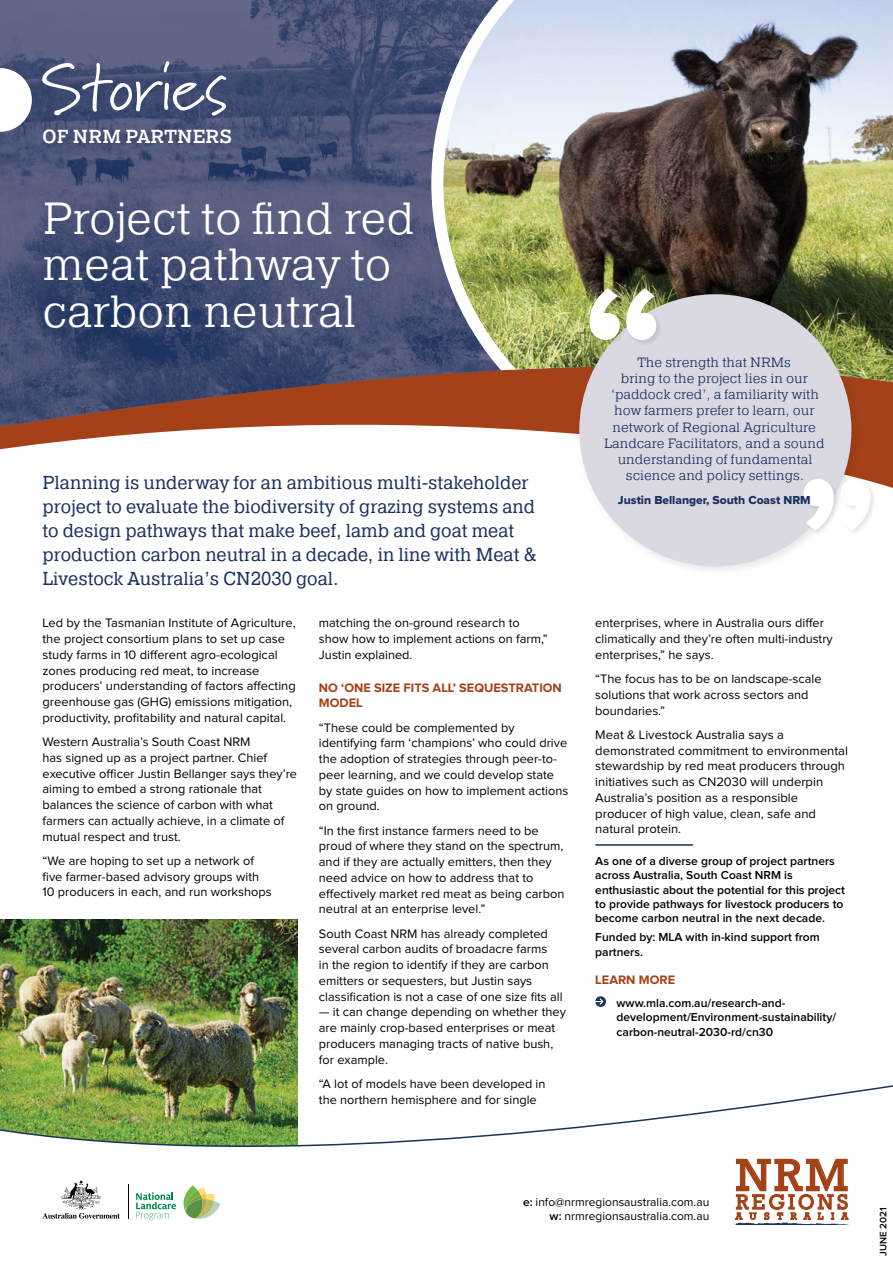
<style>
.page{position:relative;width:893px;height:1263px;background:#fff}
.page>*{position:absolute;margin:0;border:0;box-sizing:border-box;transform-origin:0 0}
.t1{font:66.75px "Marydale";color:#fff}
.t2{font:300 45px/46.5px "Pragmatica Slab";color:#fff}
.t3{font:44.85px "Geometric Slab 712 BT Medium A";color:#a44118;scale:1.04 1}
.t4{font:500 18.9px "Pragmatica Slab";letter-spacing:.01em;color:#fff;scale:.96 1}
.t5{font:18.75px/24px "Pragmatica Slab";color:#1a325e;scale:.95 1}
.t6{font:300 13.5px/16.2px "Pragmatica Slab";color:#1a325e;text-align:center}
.t7{font:12.75px/15.8px "Proxima Nova";color:#000}
.t8{font:700 12.75px/15.8px "Proxima Nova";color:#a44118}
.t9{font:600 12px/14.4px "Proxima Nova";color:#000}
.t10{font:12px "Proxima Nova";color:#000}
.t11{font:12px "Proxima Nova Extrabld";color:#1a325e}
.t12{font:600 9.75px "Proxima Nova";color:#000}
.t13{font:9.3px "Geometric Slab 712 BT Medium A";color:#a44118;scale:1.07 1}
.s1{font-weight:600}
</style>
<div class="page">
<img style="left:0;top:919px;width:298px;height:162px">
<svg style="left:0;top:1081px;width:893px;height:140px"></svg>
<svg style="left:0;top:430px;width:893px;height:58px"></svg>
<img style="left:0;top:0;width:431px;height:426px">
<img style="left:431px;top:0;width:462px;height:426px">
<hr style="left:595px;top:844px;width:98px;height:2px;background:#1a325e">
<svg style="left:595px;top:996px;width:11px;height:11px"></svg>
<svg style="left:0;top:68px;width:32px;height:64px"></svg>
<div style="left:574px;top:289px;width:289px;height:289px;background:#000;opacity:.1"></div>
<div style="left:579px;top:294px;width:272px;height:272px;background:#dad9e1;border-radius:50%"></div>
<div style="left:588px;top:287px;width:74px;height:59px;background:#000;opacity:.1"></div>
<svg style="left:589px;top:288px;width:67px;height:52px"></svg>
<div style="left:802px;top:478px;width:74px;height:58px;background:#000;opacity:.1"></div>
<svg style="left:804px;top:479px;width:66px;height:52px"></svg>
<hr style="left:128px;top:1184px;width:1px;height:34px;background:#000">
<svg style="left:43px;top:1180px;width:77px;height:38px"></svg>
<svg style="left:136px;top:1192px;width:40px;height:28px"></svg>
<svg style="left:183px;top:1185px;width:37px;height:34px"></svg>
<svg style="left:734px;top:1222px;width:115px;height:3px"></svg>
<svg style="left:735px;top:1193px;width:113px;height:17px"></svg>
<h1 class="t1" style="left:43px;top:48px;width:186px">Stories</h1>
<h3 class="t4" style="left:43px;top:125px;width:199px">OF NRM PARTNERS</h3>
<h2 class="t2" style="left:43px;top:195px;width:374px">Project to find red meat pathway to carbon neutral</h2>
<p class="t5" style="left:43px;top:471px;width:521px">Planning is underway for an ambitious multi-stakeholder project to evaluate the biodiversity of grazing systems and to design pathways that make beef, lamb and goat meat production carbon neutral in a decade, in line with Meat &amp; Livestock Australia’s CN2030 goal.</p>
<p class="t7" style="left:43px;top:616px;width:255px">Led by the Tasmanian Institute of Agriculture, the project consortium plans to set up case study farms in 10 different agro-ecological zones producing red meat, to increase producers’ understanding of factors affecting greenhouse gas (GHG) emissions mitigation, productivity, profitability and natural capital.</p>
<p class="t7" style="left:43px;top:734px;width:256px">Western Australia’s South Coast NRM<br>has signed up as a project partner. Chief executive officer Justin Bellanger says they’re aiming to embed a strong rationale that balances the science of carbon with what farmers can actually achieve, in a climate of mutual respect and trust.</p>
<p class="t7" style="left:43px;top:853px;width:231px">“We are hoping to set up a network of five farmer-based advisory groups with<br>10 producers in each, and run workshops</p>
<p class="t7" style="left:319px;top:616px;width:231px">matching the on-ground research to show how to implement actions on farm,”<br>Justin explained.</p>
<p class="t8" style="left:319px;top:680px;width:244px">NO ‘ONE SIZE FITS ALL’ SEQUESTRATION<br>MODEL</p>
<p class="t7" style="left:319px;top:720px;width:251px">“These could be complemented by identifying farm ‘champions’ who could drive the adoption of strategies through peer-to&shy;peer learning, and we could develop state by state guides on how to implement actions on ground.</p>
<p class="t7" style="left:319px;top:823px;width:247px">“In the first instance farmers need to be proud of where they stand on the spectrum, and if they are actually emitters, then they need advice on how to address that to effectively market red meat as being carbon neutral at an enterprise level.”</p>
<p class="t7" style="left:319px;top:926px;width:245px">South Coast NRM has already completed several carbon audits of broadacre farms<br>in the region to identify if they are carbon emitters or sequesters, but Justin says classification is not a case of one size fits all</p>
<p class="t7" style="left:319px;top:1005px;width:248px">— it can change depending on whether they are mainly crop-based enterprises or meat producers managing tracts of native bush, for example.</p>
<p class="t7" style="left:319px;top:1076px;width:228px">“A lot of models have been developed in the northern hemisphere and for single</p>
<p class="t6" style="left:604px;top:354px;width:222px">The strength that NRMs<br>bring to the project lies in our ‘paddock cred’, a familiarity with how farmers prefer to learn, our network of Regional Agriculture<br>Landcare Facilitators, and a sound understanding of fundamental science and policy settings.</p>
<p class="t11" style="left:618px;top:491px;width:194px">Justin Bellanger, South Coast NRM</p>
<p class="t7" style="left:595px;top:616px;width:239px">enterprises, where in Australia ours differ climatically and they’re often multi-industry enterprises,” he says.</p>
<p class="t7" style="left:595px;top:671px;width:228px">“The focus has to be on landscape-scale solutions that work across sectors and boundaries.”</p>
<p class="t7" style="left:595px;top:727px;width:254px">Meat &amp; Livestock Australia says a demonstrated commitment to environmental stewardship by red meat producers through initiatives such as CN2030 will underpin Australia’s position as a responsible producer of high value, clean, safe and natural protein.</p>
<p class="t9" style="left:595px;top:854px;width:251px">As one of a diverse group of project partners across Australia, South Coast NRM is enthusiastic about the potential for this project to provide pathways for livestock producers to become carbon neutral in the next decade.</p>
<p class="t9" style="left:595px;top:930px;width:226px">Funded by: MLA with in-kind support from partners.</p>
<p class="t8" style="left:595px;top:972px;width:81px">LEARN MORE</p>
<p class="t9" style="left:617px;top:996px;width:221px">www.mla.com.au/research-and&shy;development/Environment-sustainability/ carbon-neutral-2030-rd/cn30</p>
<h3 class="t3" style="left:736px;top:1147px;width:109px">NRM</h3>
<p class="t10" style="left:523px;top:1196px;width:188px"><span class="s1">e:</span> info@nrmregionsaustralia.com.au</p>
<p class="t10" style="left:550px;top:1211px;width:161px"><span class="s1">w:</span> nrmregionsaustralia.com.au</p>
<p class="t13" style="left:736px;top:1210px;width:106px">A U S T R A L I A</p>
<p class="t12" style="left:879px;top:1256px;width:50px;rotate:-90deg">JUNE 2021</p>
</div>
